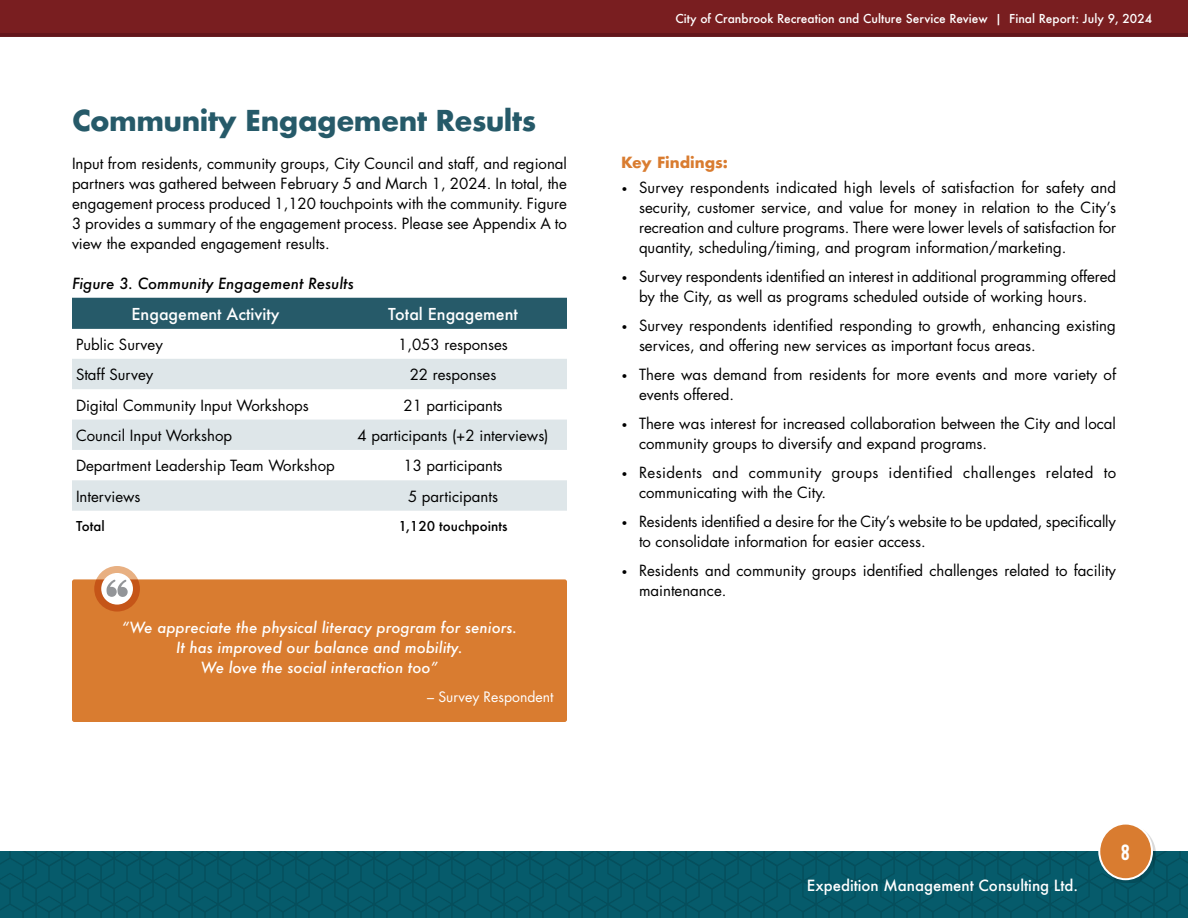
<style>
.page{position:relative;width:1188px;height:918px;background:#fff}
.page>*{position:absolute;margin:0;border:0;box-sizing:border-box;transform-origin:0 0}
.ToC_Subsection{font:700 28px "Futura";letter-spacing:-.02em;color:#265a69}
.t1{font:700 22px "Bison";color:#fff}
.Table_Header{font:500 16px "Futura";color:#fff}
.t2{font:15px/20px "Futura Std";color:#000}
.t3{font:italic 500 15px/20px "Futura";color:#fff;text-align:center}
.t4{font:15px/20px "Futura Std";letter-spacing:.03em;color:#000}
.Figure_Label{font:italic 500 15px "Futura";color:#000}
.t5{font:500 15px "Futura";color:#fff}
.t6{font:500 15px "Futura";color:#000}
.Header_3{font:700 15px "Futura";color:#d97c30}
.t7{font:14px "Futura Std";color:#fff}
.t8{font:500 12px "Futura";color:#fff}
.s1{font-family:"Gudea"}
</style>
<div class="page">
<div style="left:72px;top:298px;width:495px;height:31px;background:#265a69"></div>
<svg style="left:72px;top:359px;width:495px;height:152px;fill:#dee6e9"></svg>
<div style="left:72px;top:579px;width:495px;height:143px;background:#d97c30;border-radius:2px"></div>
<svg style="left:94px;top:566px;width:46px;height:46px"></svg>
<div style="left:101px;top:573px;width:32px;height:32px;background:#fff;border-radius:50%"></div>
<svg style="left:107px;top:580px;width:21px;height:17px"></svg>
<div style="left:0;top:851px;width:1188px;height:67px;background:linear-gradient(to right,#065968,#065968)"></div>
<div style="left:0;top:32px;width:1188px;height:5px;background:#63161b"></div>
<div style="left:0;top:0;width:1188px;height:33px;background:#791e20"></div>
<div style="left:1101px;top:825px;width:55px;height:58px;background:#000;opacity:.15"></div>
<div style="left:1099px;top:824px;width:53px;height:55px;background:#d97c30;border-radius:50%"></div>
<div style="left:1098px;top:823px;width:55px;height:57px;border:2px solid #fff;border-radius:50%"></div>
<p class="ToC_Subsection" style="left:72px;top:100px;width:466px">Community Engagement Results</p>
<p class="t2" style="left:72px;top:154px;width:497px;text-align:justify">Input from residents, community groups, City Council and staff, and regional partners was gathered between February 5 and March 1, 2024. In total, the engagement process produced 1,120 touchpoints with the community. Figure 3 provides a summary of the engagement process. Please see Appendix A to view the expanded engagement results.</p>
<p class="Figure_Label" style="left:72px;top:273px;width:283px">Figure 3. Community Engagement Results</p>
<p class="Table_Header" style="left:132px;top:303px;width:149px">Engagement Activity</p>
<p class="Table_Header" style="left:388px;top:303px;width:131px">Total Engagement</p>
<p class="t2" style="left:76px;top:334px;width:88px">Public Survey</p>
<p class="t2" style="left:398px;top:334px;width:111px">1,053 responses</p>
<p class="t2" style="left:76px;top:365px;width:79px">Staff Survey</p>
<p class="t2" style="left:410px;top:365px;width:88px">22 responses</p>
<p class="t2" style="left:76px;top:395px;width:234px">Digital Community Input Workshops</p>
<p class="t2" style="left:403px;top:395px;width:101px">21 participants</p>
<p class="t2" style="left:76px;top:426px;width:158px">Council Input Workshop</p>
<p class="t2" style="left:357px;top:426px;width:193px">4 participants (+2 interviews)</p>
<p class="t2" style="left:76px;top:456px;width:260px">Department Leadership Team Workshop</p>
<p class="t2" style="left:403px;top:456px;width:101px">13 participants</p>
<p class="t2" style="left:76px;top:486px;width:66px">Interviews</p>
<p class="t2" style="left:408px;top:486px;width:91px">5 participants</p>
<p class="t6" style="left:76px;top:517px;width:30px">Total</p>
<p class="t6" style="left:399px;top:517px;width:111px">1,120 touchpoints</p>
<p class="t3" style="left:122px;top:618px;width:397px">“We appreciate the physical literacy program for seniors.<br>It has improved our balance and mobility.<br>We love the social interaction too”</p>
<p class="t7" style="left:427px;top:688px;width:128px">– Survey Respondent</p>
<p class="t8" style="left:676px;top:10px;width:478px">City of Cranbrook Recreation and Culture Service Review | Final Report: July 9, 2024</p>
<p class="Header_3" style="left:621px;top:152px;width:109px">Key Findings:</p>
<p class="t2" style="left:639px;top:177px;width:479px;text-align:justify;text-indent:-18px"><span class="s1">•</span> Survey respondents indicated high levels of satisfaction for safety and security, customer service, and value for money in relation to the City’s recreation and culture programs. There were lower levels of satisfaction for quantity, scheduling/timing, and program information/marketing.</p>
<p class="t2" style="left:639px;top:266px;width:479px;text-indent:-18px"><span class="s1">•</span> Survey respondents identified an interest in additional programming offered by the City, as well as programs scheduled outside of working hours.</p>
<p class="t2" style="left:639px;top:315px;width:478px;text-indent:-18px"><span class="s1">•</span> Survey respondents identified responding to growth, enhancing existing services, and offering new services as important focus areas.</p>
<p class="t2" style="left:639px;top:364px;width:479px;text-indent:-18px"><span class="s1">•</span> There was demand from residents for more events and more variety of events offered.</p>
<p class="t2" style="left:639px;top:413px;width:479px;text-indent:-18px"><span class="s1">•</span> There was interest for increased collaboration between the City and local community groups to diversify and expand programs.</p>
<p class="t4" style="left:639px;top:462px;width:479px;text-indent:-18px"><span class="s1">•</span> Residents and community groups identified challenges related to communicating with the City.</p>
<p class="t2" style="left:639px;top:511px;width:479px;text-indent:-18px"><span class="s1">•</span> Residents identified a desire for the City’s website to be updated, specifically to consolidate information for easier access.</p>
<p class="t2" style="left:639px;top:560px;width:479px;text-indent:-18px"><span class="s1">•</span> Residents and community groups identified challenges related to facility maintenance.</p>
<p class="t5" style="left:807px;top:876px;width:273px">Expedition Management Consulting Ltd.</p>
<h2 class="t1" style="left:1121px;top:841px;width:10px">8</h2>
</div>
